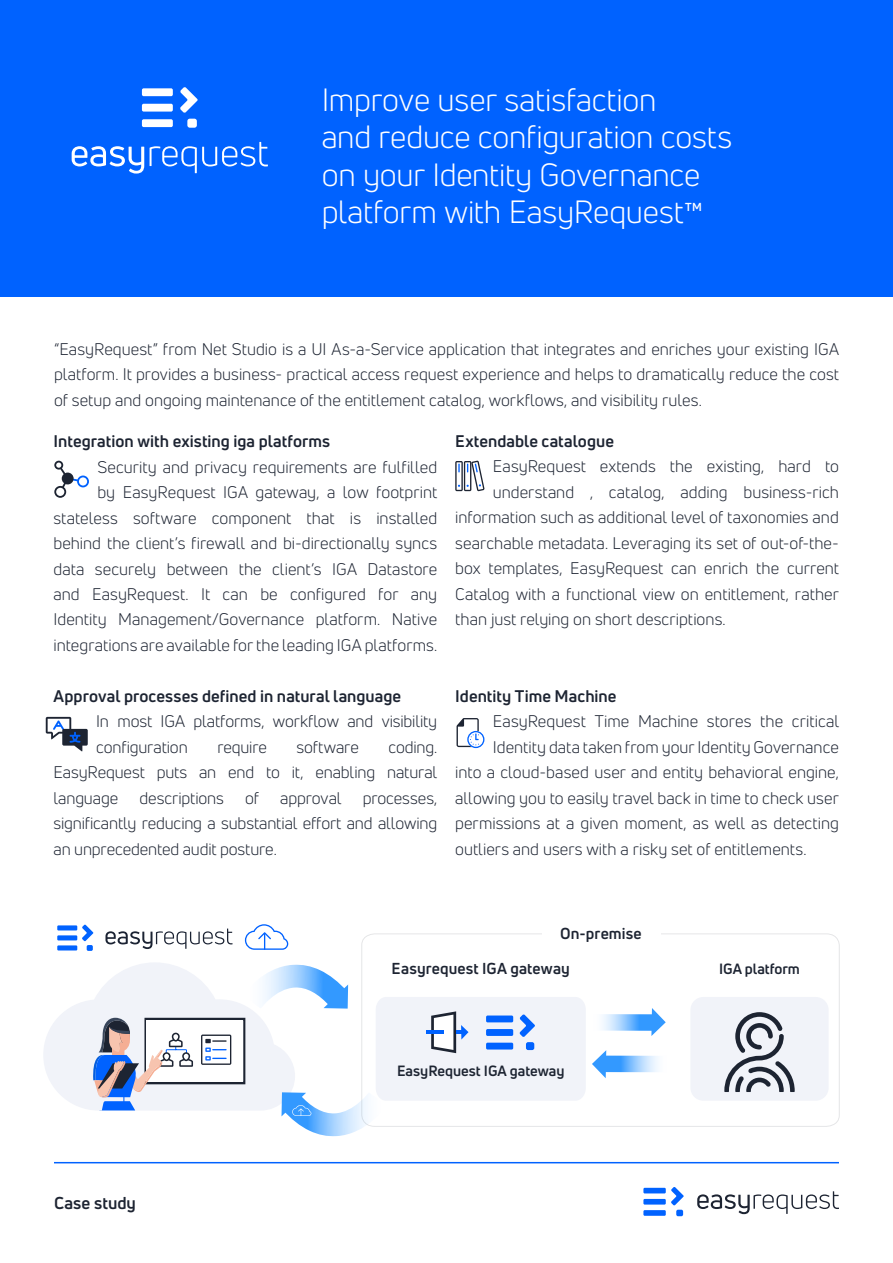
<style>
.page{position:relative;width:893px;height:1263px;background:#fff}
.page>*{position:absolute;margin:0;border:0;box-sizing:border-box;transform-origin:0 0}
.t1{font:31.5px/37.5px "Uni Neue";letter-spacing:-.005em;color:#fff}
.t2{font:700 16.8px "Uni Neue";letter-spacing:.005em;color:#1d2432}
.t3{font:16.5px/25.5px "Uni Neue";color:#1d2432;text-align:justify}
.t4{font:700 16.5px "Uni Neue";letter-spacing:.005em;color:#1d2432}
.t5{font:700 15.6px "Uni Neue";letter-spacing:.01em;color:#1d2432}
.t6{font:700 14.55px "Uni Neue";color:#1d2432}
.t7{font:700 11.4px "Uni Neue";color:#fff}
</style>
<div class="page">
<div style="left:0;top:0;width:893px;height:297px;background:#0062ff"></div>
<svg style="left:455px;top:461px;width:30px;height:30px"></svg>
<svg style="left:46px;top:717px;width:42px;height:34px"></svg>
<svg style="left:457px;top:718px;width:27px;height:30px"></svg>
<hr style="left:54px;top:1162px;width:785px;height:1px;background:#0062ff">
<svg style="left:142px;top:87px;width:56px;height:41px"></svg>
<svg style="left:72px;top:146px;width:72px;height:28px"></svg>
<svg style="left:150px;top:142px;width:118px;height:31px"></svg>
<svg style="left:54px;top:461px;width:35px;height:37px"></svg>
<svg style="left:643px;top:1187px;width:41px;height:29px"></svg>
<svg style="left:697px;top:1191px;width:142px;height:23px"></svg>
<svg style="left:245px;top:924px;width:43px;height:26px"></svg>
<svg style="left:57px;top:924px;width:36px;height:27px"></svg>
<svg style="left:105px;top:928px;width:128px;height:21px"></svg>
<div style="left:690px;top:997px;width:139px;height:104px;background:#f1f3f9;border-radius:13px"></div>
<svg style="left:724px;top:1012px;width:71px;height:80px"></svg>
<svg style="left:651px;top:1008px;width:15px;height:28px"></svg>
<svg style="left:602px;top:1014px;width:53px;height:17px"></svg>
<svg style="left:592px;top:1050px;width:14px;height:28px"></svg>
<svg style="left:604px;top:1055px;width:54px;height:17px"></svg>
<svg style="left:43px;top:962px;width:543px;height:174px"></svg>
<h1 class="t1" style="left:322px;top:81px;width:412px">Improve user satisfaction<br>and reduce configuration costs on your Identity Governance platform with EasyRequest</h1>
<p class="t7" style="left:685px;top:200px;width:18px">TM</p>
<p class="t3" style="left:54px;top:336px;width:786px">“EasyRequest” from Net Studio is a UI As-a-Service application that integrates and enriches your existing IGA platform. It provides a business- practical access request experience and helps to dramatically reduce the cost of setup and ongoing maintenance of the entitlement catalog, workflows, and visibility rules.</p>
<p class="t4" style="left:54px;top:431px;width:278px">Integration with existing iga platforms</p>
<p class="t3" style="left:54px;top:454px;width:385px;text-align:right">Security and privacy requirements are fulfilled<br>by EasyRequest IGA gateway, a low footprint stateless software component that is installed behind the client’s firewall and bi-directionally syncs data securely between the client’s IGA Datastore and EasyRequest. It can be configured for any Identity Management/Governance platform. Native integrations are available for the leading IGA platforms.</p>
<p class="t4" style="left:54px;top:686px;width:349px">Approval processes defined in natural language</p>
<p class="t3" style="left:96px;top:709px;width:342px">In most IGA platforms, workflow and visibility configuration</p>
<p class="t4" style="left:455px;top:431px;width:160px">Extendable catalogue</p>
<p class="t3" style="left:493px;top:454px;width:348px">EasyRequest extends the existing, hard to</p>
<p class="t3" style="left:493px;top:479px;width:347px">understand , catalog, adding business-rich</p>
<p class="t3" style="left:455px;top:505px;width:385px">information such as additional level of taxonomies and</p>
<p class="t3" style="left:455px;top:530px;width:385px">searchable metadata. Leveraging its set of out-of-the-</p>
<p class="t3" style="left:455px;top:556px;width:385px">box templates, EasyRequest can enrich the current</p>
<p class="t3" style="left:455px;top:581px;width:385px">Catalog with a functional view on entitlement, rather</p>
<p class="t3" style="left:455px;top:607px;width:272px">than just relying on short descriptions.</p>
<p class="t4" style="left:455px;top:686px;width:163px">Identity Time Machine</p>
<p class="t3" style="left:493px;top:709px;width:348px">EasyRequest Time Machine stores the critical</p>
<p class="t3" style="left:493px;top:734px;width:347px">Identity data taken from your Identity Governance</p>
<p class="t3" style="left:455px;top:760px;width:385px">into a cloud-based user and entity behavioral engine,</p>
<p class="t3" style="left:455px;top:785px;width:385px">allowing you to easily travel back in time to check user</p>
<p class="t3" style="left:455px;top:811px;width:385px">permissions at a given moment, as well as detecting</p>
<p class="t3" style="left:455px;top:836px;width:353px">outliers and users with a risky set of entitlements.</p>
<p class="t3" style="left:217px;top:734px;width:51px">require</p>
<p class="t3" style="left:296px;top:734px;width:64px">software</p>
<p class="t3" style="left:54px;top:734px;width:385px;text-indent:335px">coding.<br>EasyRequest puts an end to it, enabling natural language</p>
<p class="t3" style="left:139px;top:785px;width:86px">descriptions</p>
<p class="t3" style="left:245px;top:785px;width:15px">of</p>
<p class="t3" style="left:280px;top:785px;width:63px">approval</p>
<p class="t3" style="left:54px;top:785px;width:385px;text-indent:309px">processes, significantly reducing a substantial effort and allowing an unprecedented audit posture.</p>
<p class="t2" style="left:54px;top:1192px;width:84px">Case study</p>
<p class="t5" style="left:560px;top:924px;width:83px">On-premise</p>
<p class="t5" style="left:392px;top:959px;width:180px">Easyrequest IGA gateway</p>
<p class="t6" style="left:397px;top:1061px;width:169px">EasyRequest IGA gateway</p>
<p class="t6" style="left:719px;top:960px;width:82px">IGA platform</p>
</div>
